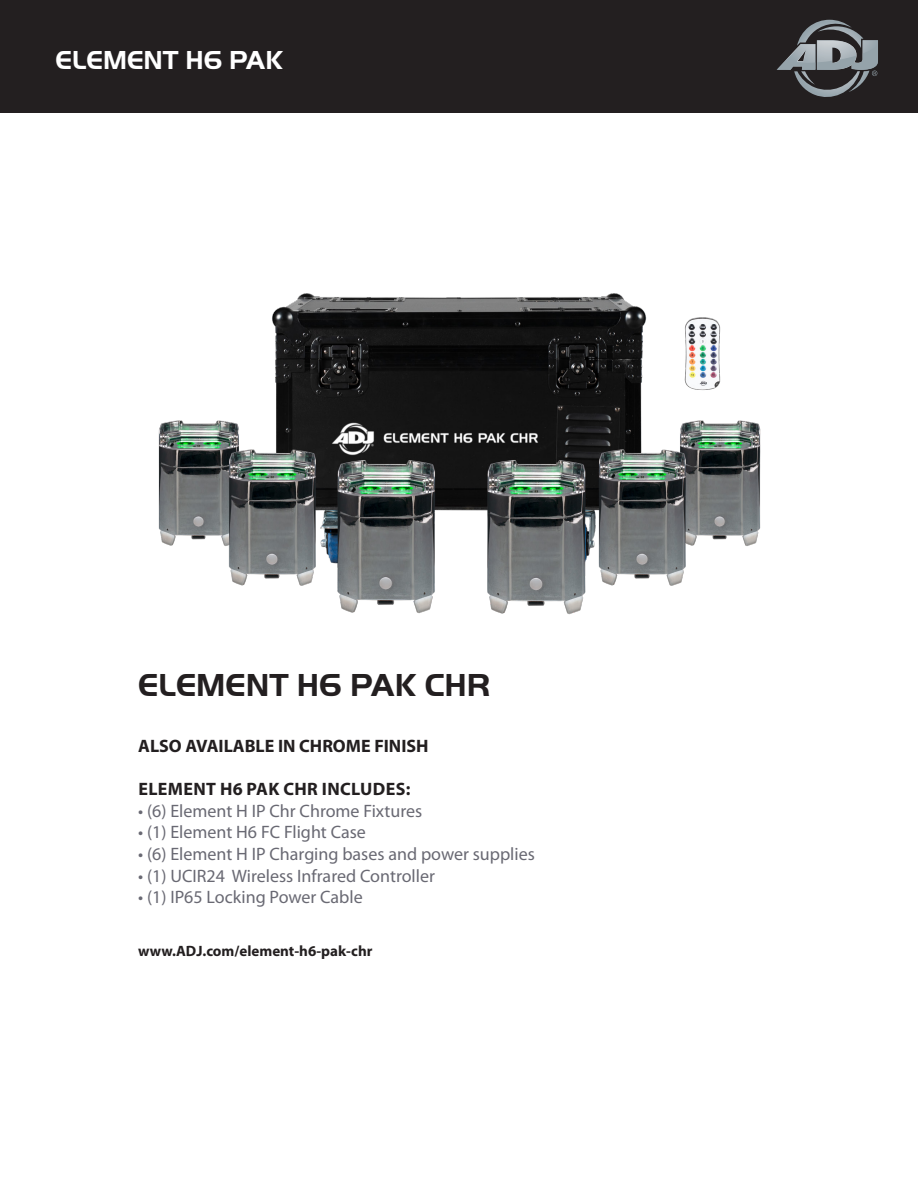
<style>
.page{position:relative;width:918px;height:1188px;background:#fff}
.page>*{position:absolute;margin:0;border:0;box-sizing:border-box;transform-origin:0 0}
.t1{font:700 33px "Handel Got D";color:#231f20}
.t2{font:700 27px "Handel Got D";color:#fff}
.t3{font:18px "Myriad Pro";color:#696973}
.t4{font:700 18px "Myriad Pro";color:#231f20}
.t5{font:700 18px "Myriad Pro";letter-spacing:.02em;color:#231f20}
.t6{font:700 15px "Myriad Pro";color:#231f20}
</style>
<div class="page">
<div style="left:0;top:0;width:918px;height:113px;background:#231f20"></div>
<svg style="left:777px;top:20px;width:101px;height:77px"></svg>
<img style="left:158px;top:293px;width:603px;height:322px">
<p class="t2" style="left:56px;top:45px;width:229px">ELEMENT H6 PAK</p>
<p class="t1" style="left:138px;top:666px;width:354px">ELEMENT H6 PAK CHR</p>
<p class="t4" style="left:138px;top:734px;width:292px">ALSO AVAILABLE IN CHROME FINISH</p>
<p class="t5" style="left:138px;top:777px;width:273px">ELEMENT H6 PAK CHR INCLUDES:</p>
<p class="t3" style="left:138px;top:800px;width:286px">• (6) Element H IP Chr Chrome Fixtures</p>
<p class="t3" style="left:138px;top:821px;width:229px">• (1) Element H6 FC Flight Case</p>
<p class="t3" style="left:138px;top:843px;width:398px">• (6) Element H IP Charging bases and power supplies</p>
<p class="t3" style="left:138px;top:865px;width:298px">• (1) UCIR24 Wireless Infrared Controller</p>
<p class="t3" style="left:138px;top:886px;width:226px">• (1) IP65 Locking Power Cable</p>
<p class="t6" style="left:138px;top:941px;width:236px">www.ADJ.com/element-h6-pak-chr</p>
</div>
